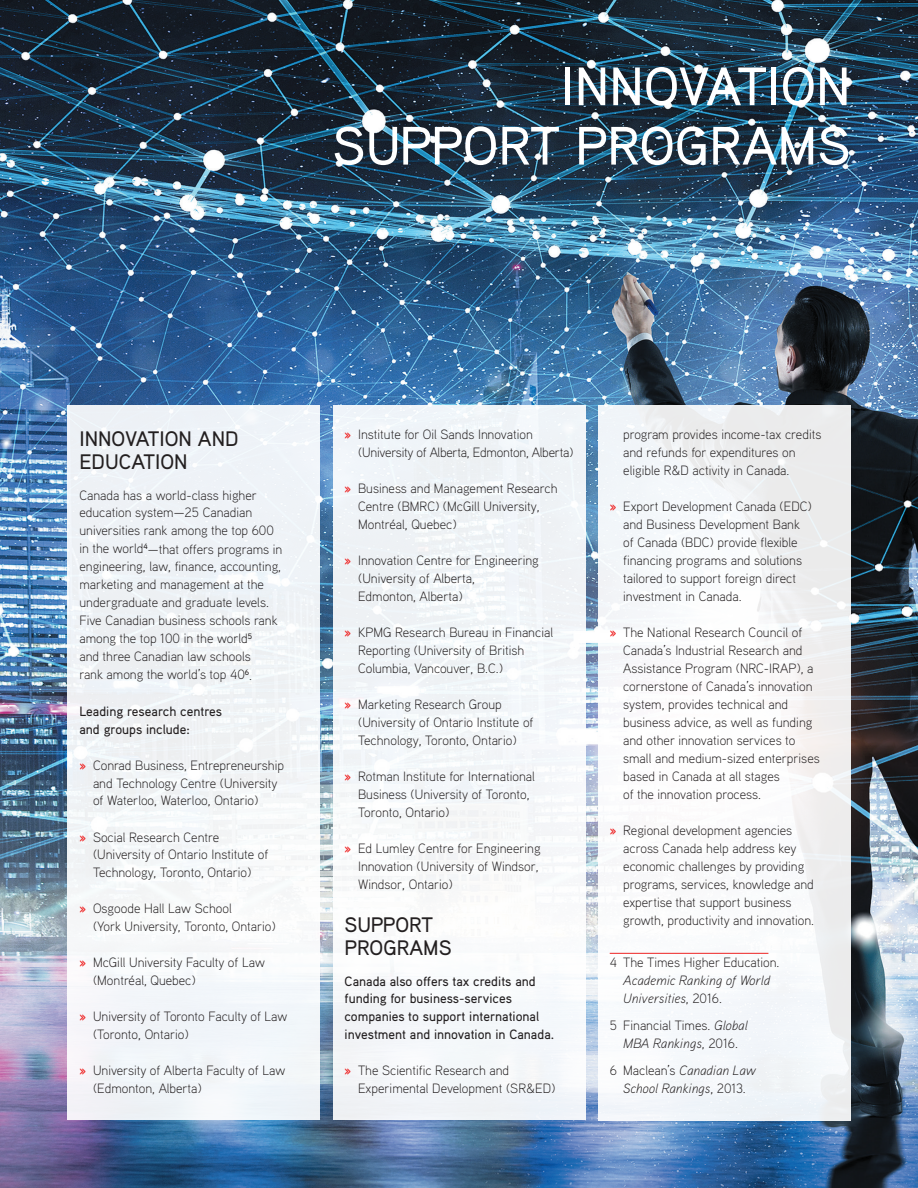
<style>
.page{position:relative;width:918px;height:1188px;background:#fff}
.page>*{position:absolute;margin:0;border:0;box-sizing:border-box;transform-origin:0 0}
.t1{font:500 54px/59.4px "Aaux Pro";color:#fff;text-align:right}
.t2{font:500 21px/23.1px "Aaux Pro";color:#231f20}
.t3{font:300 13.5px/18px "Aaux Pro";color:#231f20}
.t4{font:500 13.5px/18px "Aaux Pro";color:#231f20}
.t5{font:italic 300 13.5px/18px "Aaux Pro";color:#231f20}
.s1{font-weight:500;color:#ee2323}
.s2{font-style:normal}
.s3{font-style:italic}
</style>
<div class="page">
<img style="left:0;top:0;width:918px;height:1188px">
<div style="left:68px;top:405px;width:252px;height:715px;background:#f1f4f8"></div>
<div style="left:333px;top:405px;width:253px;height:715px;background:#f3f7fa"></div>
<div style="left:598px;top:405px;width:253px;height:715px;background:linear-gradient(to right,#fbfdff,#f1f1f2)"></div>
<hr style="left:610px;top:953px;width:158px;height:1px;background:#ee2323">
<h1 class="t1" style="left:332px;top:55px;width:520px">INNOVATION<br>SUPPORT PROGRAMS</h1>
<h2 class="t2" style="left:79px;top:426px;width:161px">INNOVATION AND<br>EDUCATION</h2>
<p class="t3" style="left:79px;top:485px;width:204px">Canada has a world-class higher education system—25 Canadian universities rank among the top 600 in the world<sup>4</sup>—that offers programs in engineering, law, finance, accounting, marketing and management at the undergraduate and graduate levels.<br>Five Canadian business schools rank among the top 100 in the world<sup>5<br></sup>and three Canadian law schools<br>rank among the world’s top 40<sup>6</sup>.</p>
<p class="t4" style="left:80px;top:701px;width:144px">Leading research centres and groups include:</p>
<p class="t3" style="left:93px;top:755px;width:193px;text-indent:-14px"><span class="s1">»</span> Conrad Business, Entrepreneurship and Technology Centre (University of Waterloo, Waterloo, Ontario)</p>
<p class="t3" style="left:93px;top:827px;width:177px;text-indent:-14px"><span class="s1">»</span> Social Research Centre (University of Ontario Institute of<br>Technology, Toronto, Ontario)</p>
<p class="t3" style="left:93px;top:899px;width:184px;text-indent:-14px"><span class="s1">»</span> Osgoode Hall Law School<br>(York University, Toronto, Ontario)</p>
<p class="t3" style="left:93px;top:953px;width:173px;text-indent:-14px"><span class="s1">»</span> McGill University Faculty of Law (Montréal, Quebec)</p>
<p class="t3" style="left:93px;top:1007px;width:196px;text-indent:-14px"><span class="s1">»</span> University of Toronto Faculty of Law (Toronto, Ontario)</p>
<p class="t3" style="left:93px;top:1061px;width:194px;text-indent:-14px"><span class="s1">»</span> University of Alberta Faculty of Law (Edmonton, Alberta)</p>
<p class="t3" style="left:358px;top:425px;width:217px;text-indent:-14px"><span class="s1">»</span> Institute for Oil Sands Innovation (University of Alberta, Edmonton, Alberta)</p>
<p class="t3" style="left:358px;top:479px;width:201px;text-indent:-14px"><span class="s1">»</span> Business and Management Research<br>Centre (BMRC) (McGill University,<br>Montréal, Quebec)</p>
<p class="t3" style="left:358px;top:551px;width:182px;text-indent:-14px"><span class="s1">»</span> Innovation Centre for Engineering (University of Alberta,<br>Edmonton, Alberta)</p>
<p class="t3" style="left:358px;top:623px;width:196px;text-indent:-14px"><span class="s1">»</span> KPMG Research Bureau in Financial<br>Reporting (University of British<br>Columbia, Vancouver, B.C.)</p>
<p class="t3" style="left:358px;top:695px;width:177px;text-indent:-14px"><span class="s1">»</span> Marketing Research Group (University of Ontario Institute of<br>Technology, Toronto, Ontario)</p>
<p class="t3" style="left:358px;top:767px;width:178px;text-indent:-14px"><span class="s1">»</span> Rotman Institute for International<br>Business (University of Toronto,<br>Toronto, Ontario)</p>
<p class="t3" style="left:358px;top:839px;width:184px;text-indent:-14px"><span class="s1">»</span> Ed Lumley Centre for Engineering<br>Innovation (University of Windsor,<br>Windsor, Ontario)</p>
<h2 class="t2" style="left:345px;top:912px;width:109px">SUPPORT<br>PROGRAMS</h2>
<p class="t4" style="left:345px;top:971px;width:211px">Canada also offers tax credits and funding for business-services companies to support international investment and innovation in Canada.</p>
<p class="t3" style="left:358px;top:1061px;width:199px;text-indent:-14px"><span class="s1">»</span> The Scientific Research and<br>Experimental Development (SR&amp;ED)</p>
<p class="t3" style="left:623px;top:425px;width:200px">program provides income-tax credits and refunds for expenditures on eligible R&amp;D activity in Canada.</p>
<p class="t3" style="left:623px;top:497px;width:190px;text-indent:-14px"><span class="s1">»</span> Export Development Canada (EDC) and Business Development Bank of Canada (BDC) provide flexible financing programs and solutions tailored to support foreign direct investment in Canada.</p>
<p class="t3" style="left:623px;top:623px;width:198px;text-indent:-14px"><span class="s1">»</span> The National Research Council of Canada’s Industrial Research and Assistance Program (NRC-IRAP), a cornerstone of Canada’s innovation system, provides technical and business advice, as well as funding and other innovation services to small and medium-sized enterprises based in Canada at all stages<br>of the innovation process.</p>
<p class="t3" style="left:623px;top:821px;width:192px;text-indent:-14px"><span class="s1">»</span> Regional development agencies across Canada help address key economic challenges by providing programs, services, knowledge and expertise that support business growth, productivity and innovation.</p>
<p class="t3" style="left:610px;top:953px;width:171px">4 The Times Higher Education.</p>
<p class="t5" style="left:623px;top:971px;width:148px">Academic Ranking of World<br>Universities<span class="s2">, 2016.</span></p>
<p class="t3" style="left:610px;top:1016px;width:139px;text-align:center">5 Financial Times. <span class="s3">Global<br>MBA Rankings</span>, 2016.</p>
<p class="t5" style="left:610px;top:1061px;width:148px;text-align:center"><span class="s2">6 Maclean’s</span> Canadian Law<br>School Rankings<span class="s2">, 2013.</span></p>
</div>
